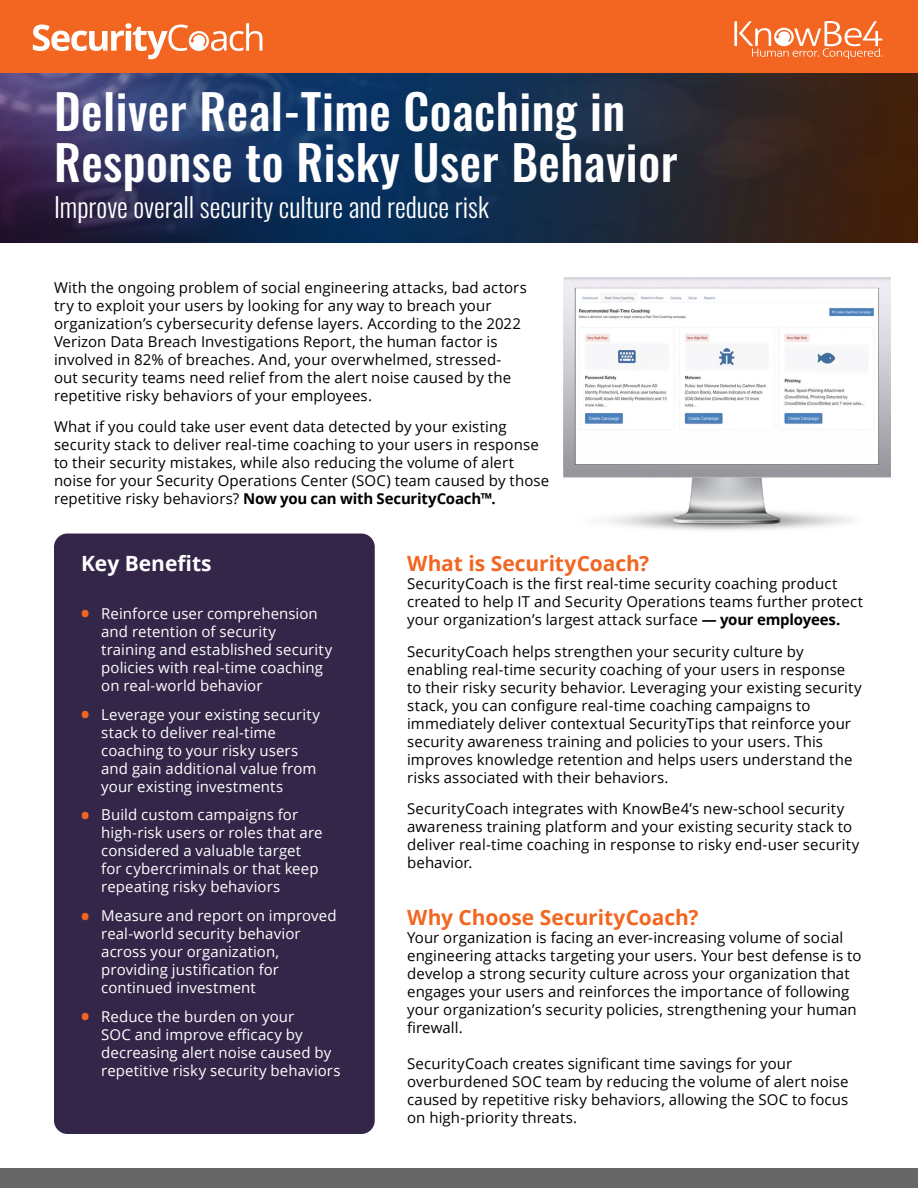
<style>
.page{position:relative;width:918px;height:1188px;background:#fff}
.page>*{position:absolute;margin:0;border:0;box-sizing:border-box;transform-origin:0 0}
.t1{font:500 48px/51px "Oswald";letter-spacing:.01em;color:#fff}
.t2{font:300 27px "Oswald";color:#fff}
.t3{font:700 21px "Open Sans";letter-spacing:-.005em;color:#f26621}
.t4{font:700 21px "Open Sans";color:#fff}
.t5{font:15px/18px "Open Sans";letter-spacing:.005em;color:#000}
.t6{font:15px/18px "Open Sans";letter-spacing:.005em;color:#fff}
.s1{font-weight:700}
.s2{font-weight:800;font-size:21px;color:#f26621}
</style>
<div class="page">
<img style="left:0;top:72px;width:918px;height:171px">
<div style="left:54px;top:534px;width:321px;height:600px;background:#342648;border-radius:14px"></div>
<div style="left:0;top:0;width:918px;height:72px;background:#f26621"></div>
<div style="left:0;top:1169px;width:918px;height:19px;background:#666"></div>
<svg style="left:33px;top:23px;width:229px;height:36px"></svg>
<img style="left:563px;top:277px;width:327px;height:254px">
<svg style="left:734px;top:21px;width:148px;height:38px"></svg>
<h1 class="t1" style="left:54px;top:89px;width:625px">Deliver Real-Time Coaching in<br>Response to Risky User Behavior</h1>
<h2 class="t2" style="left:54px;top:183px;width:436px">Improve overall security culture and reduce risk</h2>
<p class="t5" style="left:54px;top:278px;width:474px">With the ongoing problem of social engineering attacks, bad actors try to exploit your users by looking for any way to breach your organization’s cybersecurity defense layers. According to the 2022<br>Verizon Data Breach Investigations Report, the human factor is involved in 82% of breaches. And, your overwhelmed, stressed&shy;out security teams need relief from the alert noise caused by the repetitive risky behaviors of your employees.</p>
<p class="t5" style="left:54px;top:417px;width:497px">What if you could take user event data detected by your existing security stack to deliver real-time coaching to your users in response to their security mistakes, while also reducing the volume of alert noise for your Security Operations Center (SOC) team caused by those repetitive risky behaviors? <span class="s1">Now you can with SecurityCoach™.</span></p>
<h3 class="t4" style="left:81px;top:549px;width:132px">Key Benefits</h3>
<p class="t6" style="left:101px;top:604px;width:233px;text-indent:-20px"><span class="s2">•</span> Reinforce user comprehension and retention of security training and established security policies with real-time coaching on real-world behavior</p>
<p class="t6" style="left:101px;top:705px;width:220px;text-indent:-20px"><span class="s2">•</span> Leverage your existing security stack to deliver real-time coaching to your risky users and gain additional value from your existing investments</p>
<p class="t6" style="left:101px;top:806px;width:223px;text-indent:-20px"><span class="s2">•</span> Build custom campaigns for high-risk users or roles that are considered a valuable target for cybercriminals or that keep repeating risky behaviors</p>
<p class="t6" style="left:101px;top:906px;width:237px;text-indent:-20px"><span class="s2">•</span> Measure and report on improved real-world security behavior across your organization, providing justification for continued investment</p>
<p class="t6" style="left:101px;top:1007px;width:241px;text-indent:-20px"><span class="s2">•</span> Reduce the burden on your<br>SOC and improve efficacy by decreasing alert noise caused by repetitive risky security behaviors</p>
<h3 class="t3" style="left:407px;top:549px;width:244px">What is SecurityCoach?</h3>
<p class="t5" style="left:407px;top:574px;width:457px">SecurityCoach is the first real-time security coaching product created to help IT and Security Operations teams further protect your organization’s largest attack surface <span class="s1">— your employees.</span></p>
<p class="t5" style="left:407px;top:642px;width:456px">SecurityCoach helps strengthen your security culture by enabling real-time security coaching of your users in response to their risky security behavior. Leveraging your existing security stack, you can configure real-time coaching campaigns to immediately deliver contextual SecurityTips that reinforce your security awareness training and policies to your users. This improves knowledge retention and helps users understand the risks associated with their behaviors.</p>
<p class="t5" style="left:407px;top:799px;width:454px">SecurityCoach integrates with KnowBe4’s new-school security awareness training platform and your existing security stack to deliver real-time coaching in response to risky end-user security behavior.</p>
<h3 class="t3" style="left:407px;top:902px;width:293px">Why Choose SecurityCoach?</h3>
<p class="t5" style="left:407px;top:928px;width:456px">Your organization is facing an ever-increasing volume of social engineering attacks targeting your users. Your best defense is to develop a strong security culture across your organization that engages your users and reinforces the importance of following your organization’s security policies, strengthening your human firewall.</p>
<p class="t5" style="left:407px;top:1054px;width:443px">SecurityCoach creates significant time savings for your overburdened SOC team by reducing the volume of alert noise caused by repetitive risky behaviors, allowing the SOC to focus on high-priority threats.</p>
</div>
